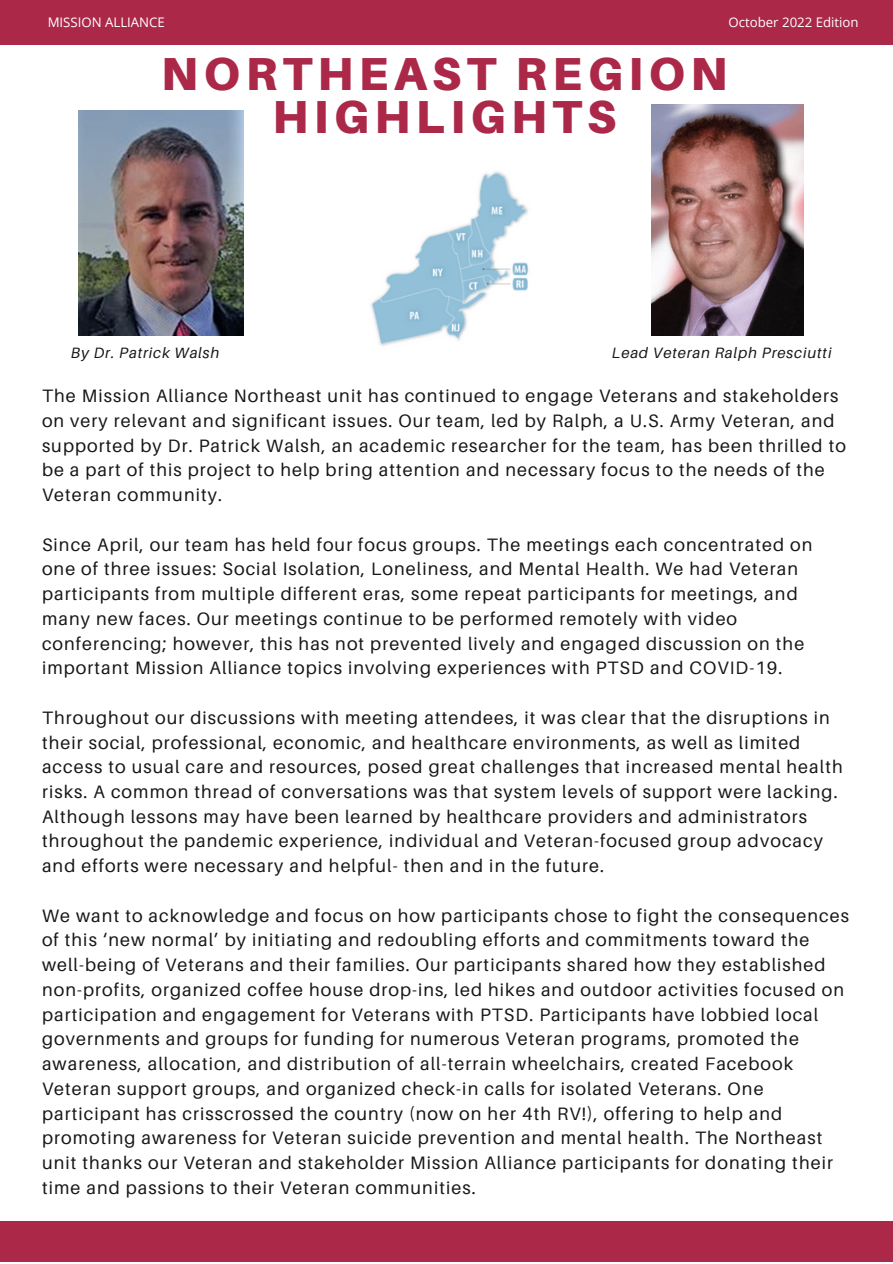
<style>
.page{position:relative;width:893px;height:1264px;background:#fff}
.page>*{position:absolute;margin:0;border:0;box-sizing:border-box;transform-origin:0 0}
.t1{font:900 46.35px/43.8px "Aileron";letter-spacing:.12em;color:#ab2849;text-align:center}
.t2{font:18px/24.8px "Aileron";letter-spacing:.06em;color:#171717}
.t3{font:italic 15px "Aileron";letter-spacing:.06em;color:#171717}
.t4{font:13.2px "Open Sans";color:#fff}
</style>
<div class="page">
<div style="left:0;top:0;width:892px;height:45px;background:#ab2849"></div>
<div style="left:0;top:1221px;width:892px;height:40px;background:#ab2849"></div>
<img style="left:371px;top:171px;width:158px;height:175px">
<img style="left:78px;top:111px;width:165px;height:224px">
<img style="left:652px;top:104px;width:151px;height:231px">
<p class="t4" style="left:48px;top:13px;width:119px">MISSION ALLIANCE</p>
<p class="t4" style="left:728px;top:13px;width:132px">October 2022 Edition</p>
<h1 class="t1" style="left:161px;top:50px;width:567px">NORTHEAST REGION<br>HIGHLIGHTS</h1>
<p class="t3" style="left:71px;top:344px;width:150px">By Dr. Patrick Walsh</p>
<p class="t3" style="left:612px;top:344px;width:221px">Lead Veteran Ralph Presciutti</p>
<p class="t2" style="left:42px;top:383px;width:805px">The Mission Alliance Northeast unit has continued to engage Veterans and stakeholders on very relevant and significant issues. Our team, led by Ralph, a U.S. Army Veteran, and supported by Dr. Patrick Walsh, an academic researcher for the team, has been thrilled to be a part of this project to help bring attention and necessary focus to the needs of the Veteran community.</p>
<p class="t2" style="left:42px;top:531px;width:772px">Since April, our team has held four focus groups. The meetings each concentrated on one of three issues: Social Isolation, Loneliness, and Mental Health. We had Veteran participants from multiple different eras, some repeat participants for meetings, and many new faces. Our meetings continue to be performed remotely with video conferencing; however, this has not prevented lively and engaged discussion on the important Mission Alliance topics involving experiences with PTSD and COVID-19.</p>
<p class="t2" style="left:42px;top:704px;width:802px">Throughout our discussions with meeting attendees, it was clear that the disruptions in their social, professional, economic, and healthcare environments, as well as limited access to usual care and resources, posed great challenges that increased mental health risks. A common thread of conversations was that system levels of support were lacking.<br>Although lessons may have been learned by healthcare providers and administrators throughout the pandemic experience, individual and Veteran-focused group advocacy and efforts were necessary and helpful- then and in the future.</p>
<p class="t2" style="left:42px;top:902px;width:808px">We want to acknowledge and focus on how participants chose to fight the consequences of this ‘new normal’ by initiating and redoubling efforts and commitments toward the well-being of Veterans and their families. Our participants shared how they established non-profits, organized coffee house drop-ins, led hikes and outdoor activities focused on participation and engagement for Veterans with PTSD. Participants have lobbied local governments and groups for funding for numerous Veteran programs, promoted the awareness, allocation, and distribution of all-terrain wheelchairs, created Facebook Veteran support groups, and organized check-in calls for isolated Veterans. One participant has crisscrossed the country (now on her 4th RV!), offering to help and promoting awareness for Veteran suicide prevention and mental health. The Northeast unit thanks our Veteran and stakeholder Mission Alliance participants for donating their time and passions to their Veteran communities.</p>
</div>
